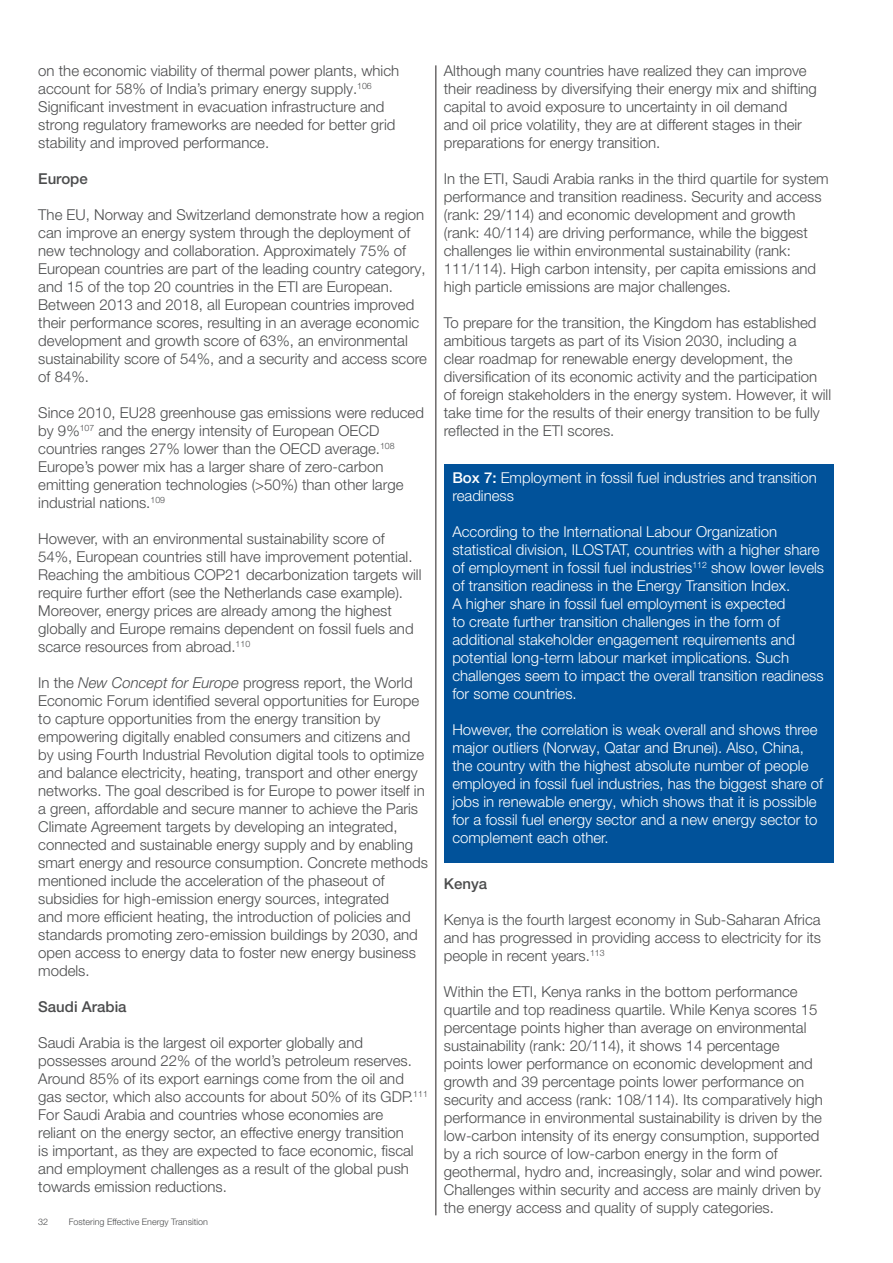
<style>
.page{position:relative;width:893px;height:1263px;background:#fff}
.page>*{position:absolute;margin:0;border:0;box-sizing:border-box;transform-origin:0 0}
.t1{font:300 15px/18px "Helvetica Neue LT Pro";color:#4b4c4d}
.text_10{font:300 15px/18px "Helvetica Neue LT Pro";color:#fff}
.Boxed_text{font:300 15px/18px "Helvetica Neue LT Pro";color:#fff}
._22_minor{font:500 15px "Helvetica Neue LT Pro";color:#4b4c4d}
.t2{font:300 9px "Helvetica Neue LT Pro";color:#4b4c4d}
.s1{font-style:italic}
.s2{font-weight:500}
</style>
<div class="page">
<div style="left:444px;top:464px;width:389px;height:399px;background:#01529a"></div>
<hr style="left:436px;top:65px;width:1px;height:1150px;background:#231f20">
<p class="t1" style="left:38px;top:61px;width:362px">on the economic viability of thermal power plants, which account for 58% of India’s primary energy supply.<sup>106<br></sup>Significant investment in evacuation infrastructure and strong regulatory frameworks are needed for better grid stability and improved performance.</p>
<p class="_22_minor" style="left:38px;top:170px;width:51px">Europe</p>
<p class="t1" style="left:38px;top:205px;width:389px">The EU, Norway and Switzerland demonstrate how a region can improve an energy system through the deployment of new technology and collaboration. Approximately 75% of European countries are part of the leading country category, and 15 of the top 20 countries in the ETI are European.</p>
<p class="t1" style="left:38px;top:295px;width:390px">Between 2013 and 2018, all European countries improved their performance scores, resulting in an average economic development and growth score of 63%, an environmental sustainability score of 54%, and a security and access score of 84%.</p>
<p class="t1" style="left:38px;top:403px;width:387px">Since 2010, EU28 greenhouse gas emissions were reduced by 9%<sup>107</sup> and the energy intensity of European OECD countries ranges 27% lower than the OECD average.<sup>108<br></sup>Europe’s power mix has a larger share of zero-carbon emitting generation technologies (&gt;50%) than other large industrial nations.<sup>109</sup></p>
<p class="t1" style="left:38px;top:529px;width:385px">However, with an environmental sustainability score of 54%, European countries still have improvement potential.<br>Reaching the ambitious COP21 decarbonization targets will require further effort (see the Netherlands case example).<br>Moreover, energy prices are already among the highest globally and Europe remains dependent on fossil fuels and scarce resources from abroad.<sup>110</sup></p>
<p class="t1" style="left:38px;top:673px;width:391px">In the <span class="s1">New Concept for Europe</span> progress report, the World Economic Forum identified several opportunities for Europe to capture opportunities from the energy transition by empowering digitally enabled consumers and citizens and by using Fourth Industrial Revolution digital tools to optimize and balance electricity, heating, transport and other energy networks. The goal described is for Europe to power itself in a green, affordable and secure manner to achieve the Paris Climate Agreement targets by developing an integrated, connected and sustainable energy supply and by enabling smart energy and resource consumption. Concrete methods mentioned include the acceleration of the phaseout of subsidies for high-emission energy sources, integrated<br>and more efficient heating, the introduction of policies and standards promoting zero-emission buildings by 2030, and open access to energy data to foster new energy business models.</p>
<p class="_22_minor" style="left:38px;top:998px;width:90px">Saudi Arabia</p>
<p class="t1" style="left:38px;top:1033px;width:391px">Saudi Arabia is the largest oil exporter globally and possesses around 22% of the world’s petroleum reserves.<br>Around 85% of its export earnings come from the oil and gas sector, which also accounts for about 50% of its GDP.<sup>111<br></sup>For Saudi Arabia and countries whose economies are<br>reliant on the energy sector, an effective energy transition<br>is important, as they are expected to face economic, fiscal and employment challenges as a result of the global push towards emission reductions.</p>
<p class="t2" style="left:38px;top:1216px;width:12px">32</p>
<p class="t2" style="left:69px;top:1216px;width:141px">Fostering Effective Energy Transition</p>
<p class="t1" style="left:444px;top:61px;width:375px">Although many countries have realized they can improve their readiness by diversifying their energy mix and shifting capital to avoid exposure to uncertainty in oil demand<br>and oil price volatility, they are at different stages in their preparations for energy transition.</p>
<p class="t1" style="left:444px;top:169px;width:386px">In the ETI, Saudi Arabia ranks in the third quartile for system performance and transition readiness. Security and access (rank: 29/114) and economic development and growth (rank: 40/114) are driving performance, while the biggest challenges lie within environmental sustainability (rank:<br>111/114). High carbon intensity, per capita emissions and high particle emissions are major challenges.</p>
<p class="t1" style="left:444px;top:313px;width:389px">To prepare for the transition, the Kingdom has established ambitious targets as part of its Vision 2030, including a<br>clear roadmap for renewable energy development, the diversification of its economic activity and the participation of foreign stakeholders in the energy system. However, it will take time for the results of their energy transition to be fully reflected in the ETI scores.</p>
<p class="text_10" style="left:452px;top:469px;width:366px"><span class="s2">Box 7:</span> Employment in fossil fuel industries and transition readiness</p>
<p class="text_10" style="left:452px;top:523px;width:373px">According to the International Labour Organization statistical division, ILOSTAT, countries with a higher share of employment in fossil fuel industries<sup>112</sup> show lower levels of transition readiness in the Energy Transition Index.<br>A higher share in fossil fuel employment is expected<br>to create further transition challenges in the form of additional stakeholder engagement requirements and potential long-term labour market implications. Such challenges seem to impact the overall transition readiness for some countries.</p>
<p class="Boxed_text" style="left:452px;top:721px;width:372px">However, the correlation is weak overall and shows three major outliers (Norway, Qatar and Brunei). Also, China, the country with the highest absolute number of people employed in fossil fuel industries, has the biggest share of jobs in renewable energy, which shows that it is possible for a fossil fuel energy sector and a new energy sector to complement each other.</p>
<p class="_22_minor" style="left:444px;top:875px;width:45px">Kenya</p>
<p class="t1" style="left:444px;top:911px;width:379px;text-align:justify">Kenya is the fourth largest economy in Sub-Saharan Africa and has progressed in providing access to electricity for its people in recent years.<sup>113</sup></p>
<p class="t1" style="left:444px;top:983px;width:381px">Within the ETI, Kenya ranks in the bottom performance quartile and top readiness quartile. While Kenya scores 15 percentage points higher than average on environmental sustainability (rank: 20/114), it shows 14 percentage<br>points lower performance on economic development and growth and 39 percentage points lower performance on security and access (rank: 108/114). Its comparatively high performance in environmental sustainability is driven by the low-carbon intensity of its energy consumption, supported by a rich source of low-carbon energy in the form of geothermal, hydro and, increasingly, solar and wind power.<br>Challenges within security and access are mainly driven by the energy access and quality of supply categories.</p>
</div>
